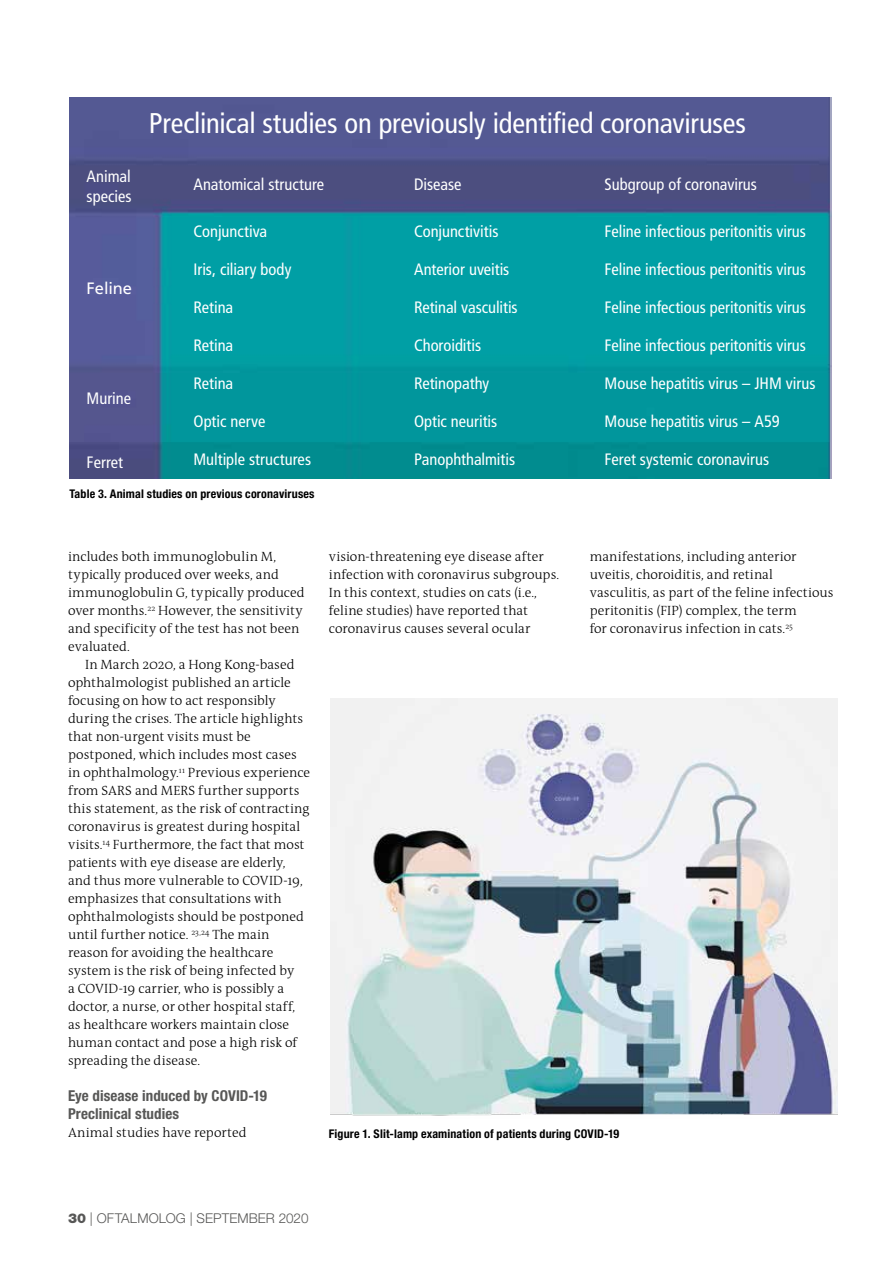
<style>
.page{position:relative;width:893px;height:1263px;background:#fff}
.page>*{position:absolute;margin:0;border:0;box-sizing:border-box;transform-origin:0 0}
.t1{font:condensed 28.5px "Frutiger";letter-spacing:-.005em;color:#fff}
.t2{font:condensed 16.5px/19.8px "Frutiger";color:#fff}
.t3{font:16.5px "Frutiger";color:#fff}
.t4{font:700 condensed 15px/18px "Helvetica Neue LT";letter-spacing:.005em;color:#575756}
.t5{font:300 13.5px/18px "The Antiqua B3";letter-spacing:.005em;color:#000}
.t6{font:300 13.5px "Helvetica Neue LT";letter-spacing:.01em;color:#575756}
.t7{font:700 condensed 12px "Helvetica Neue LT";letter-spacing:.015em;color:#000}
.s1{font-weight:900}
</style>
<div class="page">
<img style="left:330px;top:699px;width:508px;height:417px">
<img style="left:69px;top:98px;width:763px;height:380px">
<p class="t2" style="left:87px;top:167px;width:46px">Animal species</p>
<p class="t3" style="left:87px;top:278px;width:47px">Feline</p>
<p class="t2" style="left:87px;top:388px;width:46px">Murine</p>
<p class="t2" style="left:87px;top:452px;width:38px">Ferret</p>
<h1 class="t1" style="left:149px;top:107px;width:599px">Preclinical studies on previously identified coronaviruses</h1>
<p class="t2" style="left:193px;top:174px;width:132px">Anatomical structure</p>
<p class="t2" style="left:414px;top:174px;width:49px">Disease</p>
<p class="t2" style="left:604px;top:174px;width:154px">Subgroup of coronavirus</p>
<p class="t2" style="left:193px;top:221px;width:75px">Conjunctiva</p>
<p class="t2" style="left:414px;top:221px;width:86px">Conjunctivitis</p>
<p class="t2" style="left:604px;top:221px;width:203px">Feline infectious peritonitis virus</p>
<p class="t2" style="left:193px;top:259px;width:99px">Iris, ciliary body</p>
<p class="t2" style="left:414px;top:259px;width:97px">Anterior uveitis</p>
<p class="t2" style="left:604px;top:259px;width:203px">Feline infectious peritonitis virus</p>
<p class="t2" style="left:193px;top:297px;width:41px">Retina</p>
<p class="t2" style="left:414px;top:297px;width:105px">Retinal vasculitis</p>
<p class="t2" style="left:604px;top:297px;width:203px">Feline infectious peritonitis virus</p>
<p class="t2" style="left:193px;top:335px;width:41px">Retina</p>
<p class="t2" style="left:414px;top:335px;width:69px">Choroiditis</p>
<p class="t2" style="left:604px;top:335px;width:203px">Feline infectious peritonitis virus</p>
<p class="t2" style="left:193px;top:373px;width:41px">Retina</p>
<p class="t2" style="left:414px;top:373px;width:77px">Retinopathy</p>
<p class="t2" style="left:604px;top:373px;width:212px">Mouse hepatitis virus – JHM virus</p>
<p class="t2" style="left:193px;top:412px;width:73px">Optic nerve</p>
<p class="t2" style="left:414px;top:412px;width:85px">Optic neuritis</p>
<p class="t2" style="left:604px;top:412px;width:177px">Mouse hepatitis virus – A59</p>
<p class="t2" style="left:193px;top:450px;width:119px">Multiple structures</p>
<p class="t2" style="left:414px;top:450px;width:103px">Panophthalmitis</p>
<p class="t2" style="left:604px;top:450px;width:166px">Feret systemic coronavirus</p>
<p class="t7" style="left:69px;top:486px;width:247px">Table 3. Animal studies on previous coronaviruses</p>
<p class="t5" style="left:68px;top:548px;width:238px">includes both immunoglobulin M, typically produced over weeks, and immunoglobulin G, typically produced over months.<sup>22</sup> However, the sensitivity and specificity of the test has not been evaluated.</p>
<p class="t5" style="left:68px;top:656px;width:244px;text-indent:17px">In March 2020, a Hong Kong-based ophthalmologist published an article focusing on how to act responsibly during the crises. The article highlights that non-urgent visits must be postponed, which includes most cases in ophthalmology.<sup>11</sup> Previous experience from SARS and MERS further supports this statement, as the risk of contracting coronavirus is greatest during hospital visits.<sup>14</sup> Furthermore, the fact that most patients with eye disease are elderly, and thus more vulnerable to COVID-19, emphasizes that consultations with ophthalmologists should be postponed until further notice. <sup>23,24</sup> The main reason for avoiding the healthcare system is the risk of being infected by<br>a COVID-19 carrier, who is possibly a doctor, a nurse, or other hospital staff, as healthcare workers maintain close human contact and pose a high risk of spreading the disease.</p>
<p class="t4" style="left:68px;top:1087px;width:201px">Eye disease induced by COVID-19<br>Preclinical studies</p>
<p class="t5" style="left:68px;top:1124px;width:180px">Animal studies have reported</p>
<p class="t5" style="left:329px;top:548px;width:232px">vision-threatening eye disease after infection with coronavirus subgroups.<br>In this context, studies on cats (i.e., feline studies) have reported that coronavirus causes several ocular</p>
<p class="t5" style="left:590px;top:548px;width:245px">manifestations, including anterior uveitis, choroiditis, and retinal vasculitis, as part of the feline infectious peritonitis (FIP) complex, the term<br>for coronavirus infection in cats.<sup>25</sup></p>
<p class="t7" style="left:329px;top:1126px;width:292px">Figure 1. Slit-lamp examination of patients during COVID-19</p>
<p class="t6" style="left:68px;top:1209px;width:242px"><span class="s1">30</span> | OFTALMOLOG | SEPTEMBER 2020</p>
</div>
